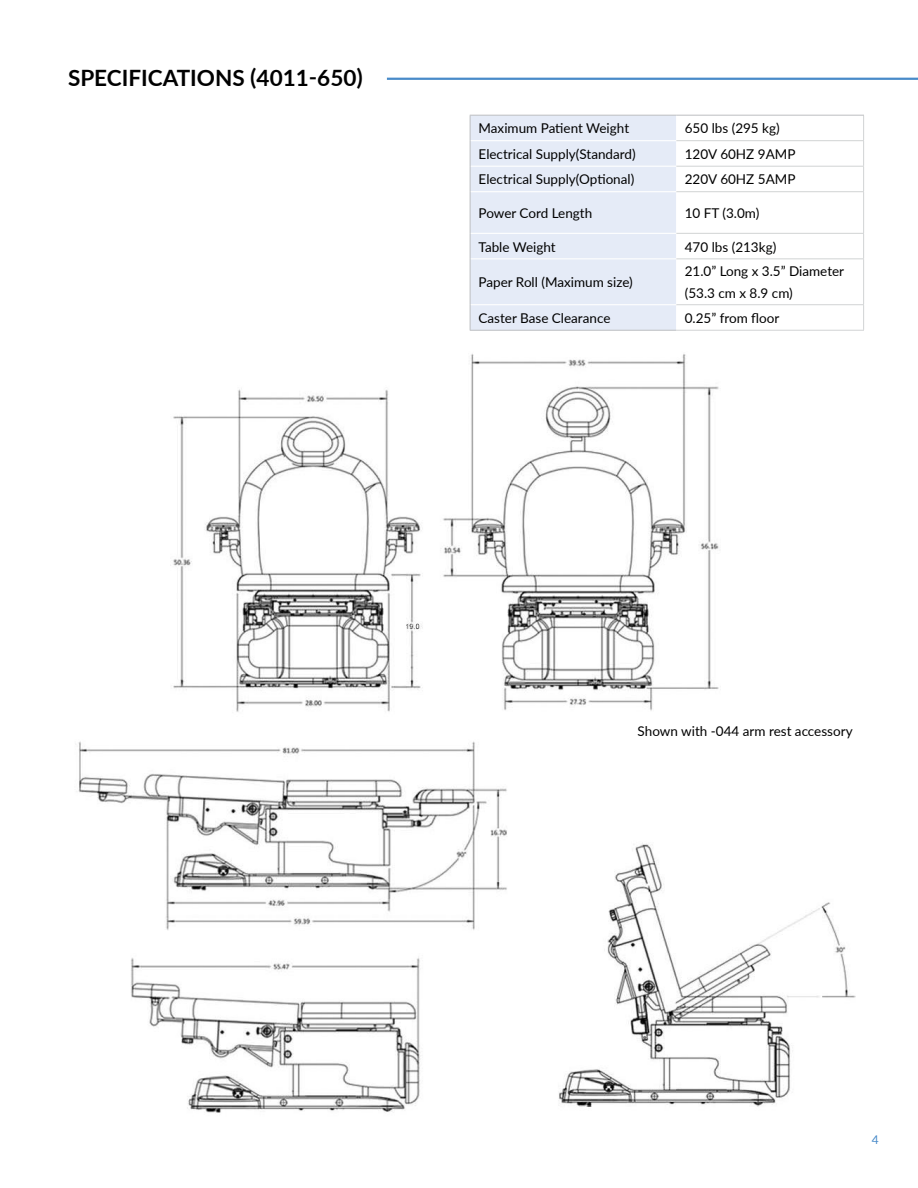
<style>
.page{position:relative;width:918px;height:1188px;background:#fff}
.page>*{position:absolute;margin:0;border:0;box-sizing:border-box;transform-origin:0 0}
.t1{font:700 22.5px "Lato";color:#000}
.t2{font:13.5px/22.2px "Lato";color:#000}
.t3{font:12px "Lato";color:#498bc9}
</style>
<div class="page">
<hr style="left:387px;top:78px;width:531px;height:2px;background:#498bc9">
<div style="left:471px;top:116px;width:205px;height:214px;background:#e5ebf7"></div>
<hr style="left:676px;top:330px;width:188px;height:1px;background:#d1d3d4">
<svg style="left:676px;top:116px;width:188px;height:214px"></svg>
<hr style="left:470px;top:140px;width:206px;height:1px;background:#fff">
<hr style="left:470px;top:166px;width:206px;height:1px;background:#fff">
<hr style="left:470px;top:191px;width:206px;height:1px;background:#fff">
<hr style="left:470px;top:233px;width:206px;height:1px;background:#fff">
<hr style="left:470px;top:258px;width:206px;height:1px;background:#fff">
<hr style="left:470px;top:304px;width:206px;height:1px;background:#fff">
<hr style="left:470px;top:115px;width:206px;height:1px;background:#bcbec0">
<hr style="left:676px;top:115px;width:188px;height:1px;background:#bcbec0">
<svg style="left:470px;top:116px;width:1px;height:76px"></svg>
<hr style="left:470px;top:192px;width:1px;height:41px;background:#bcbec0">
<svg style="left:470px;top:233px;width:1px;height:26px"></svg>
<hr style="left:470px;top:259px;width:1px;height:46px;background:#bcbec0">
<svg style="left:470px;top:305px;width:1px;height:25px"></svg>
<hr style="left:470px;top:330px;width:206px;height:1px;background:#bcbec0">
<img style="left:78px;top:353px;width:778px;height:760px">
<div style="left:625px;top:712px;width:277px;height:64px;background:#fff"></div>
<h1 class="t1" style="left:68px;top:61px;width:296px">SPECIFICATIONS (4011-650)</h1>
<p class="t2" style="left:479px;top:117px;width:152px">Maximum Patient Weight</p>
<p class="t2" style="left:685px;top:117px;width:97px">650 lbs (295 kg)</p>
<p class="t2" style="left:479px;top:142px;width:159px">Electrical Supply(Standard)</p>
<p class="t2" style="left:685px;top:142px;width:112px">120V 60HZ 9AMP</p>
<p class="t2" style="left:479px;top:168px;width:157px">Electrical Supply(Optional)</p>
<p class="t2" style="left:685px;top:168px;width:112px">220V 60HZ 5AMP</p>
<p class="t2" style="left:479px;top:201px;width:115px">Power Cord Length</p>
<p class="t2" style="left:685px;top:201px;width:76px">10 FT (3.0m)</p>
<p class="t2" style="left:479px;top:235px;width:79px">Table Weight</p>
<p class="t2" style="left:685px;top:235px;width:93px">470 lbs (213kg)</p>
<p class="t2" style="left:479px;top:271px;width:156px">Paper Roll (Maximum size)</p>
<p class="t2" style="left:685px;top:260px;width:161px">21.0” Long x 3.5” Diameter (53.3 cm x 8.9 cm)</p>
<p class="t2" style="left:479px;top:306px;width:133px">Caster Base Clearance</p>
<p class="t2" style="left:685px;top:306px;width:96px">0.25” from floor</p>
<p class="t2" style="left:638px;top:719px;width:217px">Shown with -044 arm rest accessory</p>
<p class="t3" style="left:872px;top:1131px;width:8px">4</p>
</div>
